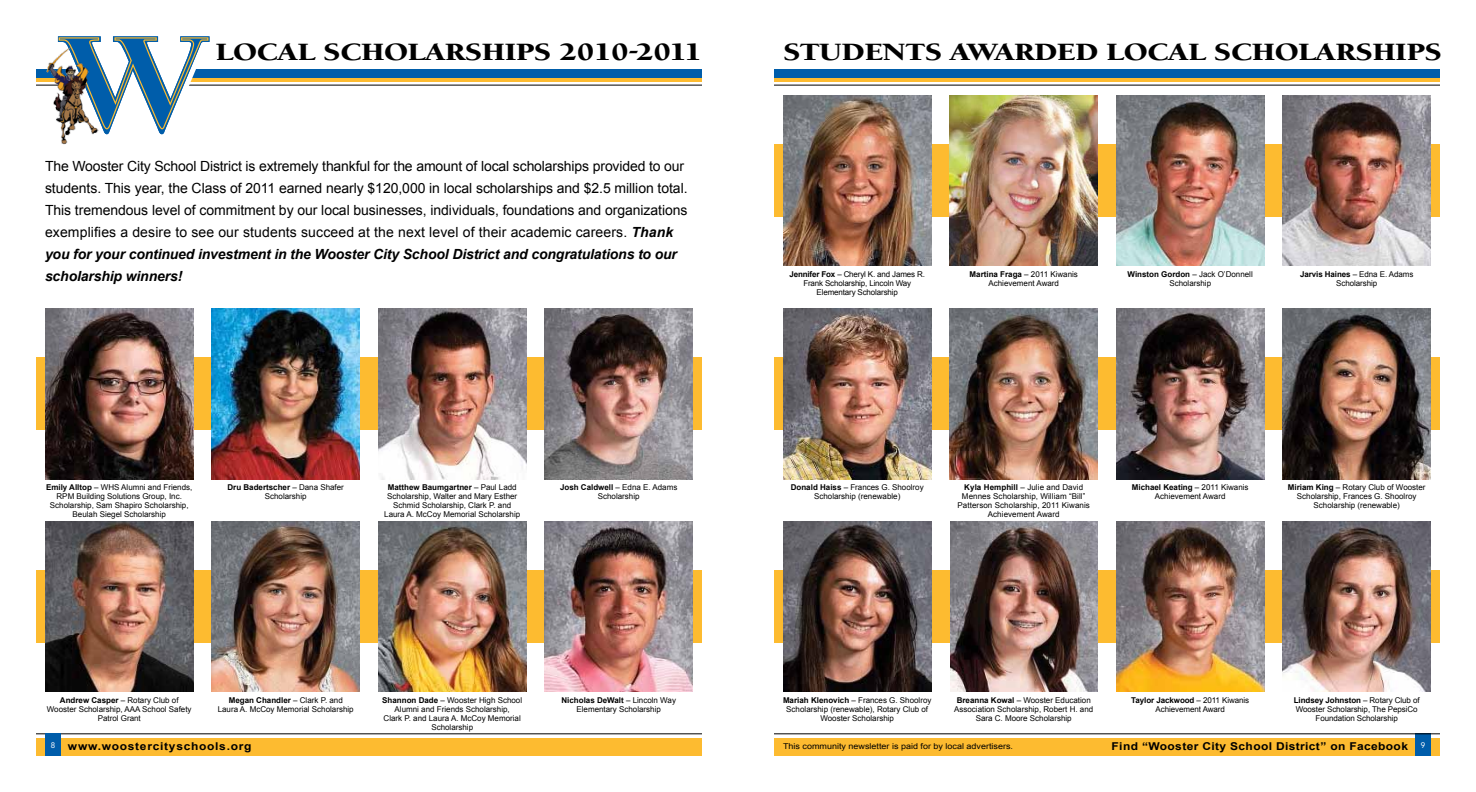
<style>
.page{position:relative;width:1476px;height:792px;background:#fff}
.page>*{position:absolute;margin:0;border:0;box-sizing:border-box;transform-origin:0 0}
.t1{font:900 25.6px "Berkeley";letter-spacing:-.02em;color:#000;scale:1.24 1}
.t2{font:14px/22px "Arial";letter-spacing:-.005em;color:#000}
.t3{font:700 10.8px "Arial";letter-spacing:.03em;color:#000;scale:1.11 1}
.t4{font:700 10.8px "Arial";letter-spacing:.06em;color:#000;scale:1.11 1}
.t5{font:8.1px "Arial";color:#000;scale:1.11 1}
.t6{font:8px/9px "Arial";color:#000;text-align:center}
.t7{font:8px/9px "Arial";letter-spacing:-.02em;color:#000;text-align:center}
.t8{font:8px "Avenir";color:#fff}
.s1{font-weight:700;font-style:italic}
.s2{font-weight:700}
</style>
<div class="page">
<div style="left:774px;top:357px;width:666px;height:73px;background:#fdbb30"></div>
<div style="left:36px;top:357px;width:666px;height:73px;background:#fdbb30"></div>
<div style="left:36px;top:570px;width:666px;height:73px;background:#fdbb30"></div>
<div style="left:774px;top:570px;width:666px;height:73px;background:#fdbb30"></div>
<div style="left:774px;top:144px;width:666px;height:73px;background:#fdbb30"></div>
<div style="left:36px;top:70px;width:666px;height:8px;background:#005daa"></div>
<hr style="left:36px;top:78px;width:666px;height:4px;background:#fdbb30">
<hr style="left:36px;top:85px;width:666px;height:1px;background:#000">
<svg style="left:58px;top:36px;width:154px;height:99px"></svg>
<img style="left:43px;top:45px;width:56px;height:100px">
<div style="left:774px;top:70px;width:666px;height:8px;background:#005daa"></div>
<hr style="left:774px;top:78px;width:666px;height:4px;background:#fdbb30">
<hr style="left:774px;top:85px;width:666px;height:1px;background:#000">
<div style="left:36px;top:738px;width:666px;height:18px;background:#fdbb30"></div>
<hr style="left:36px;top:734px;width:666px;height:1px;background:#000">
<div style="left:45px;top:734px;width:16px;height:22px;background:#005daa"></div>
<div style="left:774px;top:738px;width:666px;height:18px;background:#fdbb30"></div>
<div style="left:1415px;top:734px;width:16px;height:22px;background:#005daa"></div>
<hr style="left:774px;top:734px;width:666px;height:1px;background:#000">
<img style="left:378px;top:308px;width:148px;height:171px">
<img style="left:212px;top:308px;width:148px;height:171px">
<img style="left:1282px;top:95px;width:149px;height:171px">
<img style="left:378px;top:521px;width:148px;height:171px">
<img style="left:1116px;top:308px;width:148px;height:171px">
<img style="left:1282px;top:308px;width:149px;height:171px">
<img style="left:544px;top:308px;width:149px;height:171px">
<img style="left:1116px;top:95px;width:148px;height:171px">
<img style="left:212px;top:521px;width:148px;height:171px">
<img style="left:45px;top:308px;width:149px;height:171px">
<img style="left:950px;top:95px;width:148px;height:171px">
<img style="left:544px;top:521px;width:149px;height:171px">
<img style="left:45px;top:521px;width:149px;height:171px">
<img style="left:783px;top:95px;width:149px;height:171px">
<img style="left:950px;top:308px;width:148px;height:171px">
<img style="left:783px;top:308px;width:149px;height:171px">
<img style="left:783px;top:521px;width:149px;height:171px">
<img style="left:950px;top:521px;width:148px;height:171px">
<img style="left:1282px;top:521px;width:149px;height:171px">
<img style="left:1116px;top:521px;width:148px;height:171px">
<h1 class="t1" style="left:216px;top:38px;width:394px">LOCAL SCHOLARSHIPS 2010-2011</h1>
<h1 class="t1" style="left:783px;top:38px;width:533px">STUDENTS AWARDED LOCAL SCHOLARSHIPS</h1>
<p class="t2" style="left:45px;top:155px;width:644px">The Wooster City School District is extremely thankful for the amount of local scholarships provided to our students. This year, the Class of 2011 earned nearly $120,000 in local scholarships and $2.5 million total.<br>This tremendous level of commitment by our local businesses, individuals, foundations and organizations exemplifies a desire to see our students succeed at the next level of their academic careers. <span class="s1">Thank you for your continued investment in the Wooster City School District and congratulations to our scholarship winners!</span></p>
<p class="t7" style="left:790px;top:270px;width:137px"><span class="s2">Jennifer Fox</span> – Cheryl K. and James R.<br>Frank Scholarship, Lincoln Way<br>Elementary Scholarship</p>
<p class="t6" style="left:970px;top:270px;width:110px"><span class="s2">Martina Fraga</span> – 2011 Kiwanis<br>Achievement Award</p>
<p class="t6" style="left:1128px;top:270px;width:127px"><span class="s2">Winston Gordon</span> – Jack O’Donnell<br>Scholarship</p>
<p class="t6" style="left:1300px;top:270px;width:115px"><span class="s2">Jarvis Haines</span> – Edna E. Adams<br>Scholarship</p>
<p class="t6" style="left:46px;top:483px;width:148px"><span class="s2">Emily Alltop</span> – WHS Alumni and Friends, RPM Building Solutions Group, Inc.<br>Scholarship, Sam Shapiro Scholarship, Beulah Siegel Scholarship</p>
<p class="t6" style="left:228px;top:483px;width:118px"><span class="s2">Dru Badertscher</span> – Dana Shafer<br>Scholarship</p>
<p class="t6" style="left:384px;top:483px;width:138px"><span class="s2">Matthew Baumgartner</span> – Paul Ladd Scholarship, Walter and Mary Esther Schmid Scholarship, Clark P. and Laura A. McCoy Memorial Scholarship</p>
<p class="t6" style="left:560px;top:483px;width:119px"><span class="s2">Josh Caldwell</span> – Edna E. Adams<br>Scholarship</p>
<p class="t6" style="left:791px;top:483px;width:134px"><span class="s2">Donald Haiss</span> – Frances G. Shoolroy<br>Scholarship (renewable)</p>
<p class="t6" style="left:958px;top:483px;width:134px"><span class="s2">Kyla Hemphill</span> – Julie and David<br>Mennes Scholarship, William “Bill”<br>Patterson Scholarship, 2011 Kiwanis<br>Achievement Award</p>
<p class="t6" style="left:1132px;top:483px;width:118px"><span class="s2">Michael Keating</span> – 2011 Kiwanis<br>Achievement Award</p>
<p class="t6" style="left:1288px;top:483px;width:139px"><span class="s2">Miriam King</span> – Rotary Club of Wooster<br>Scholarship, Frances G. Shoolroy<br>Scholarship (renewable)</p>
<p class="t6" style="left:47px;top:696px;width:146px"><span class="s2">Andrew Casper</span> – Rotary Club of<br>Wooster Scholarship, AAA School Safety<br>Patrol Grant</p>
<p class="t6" style="left:218px;top:696px;width:138px"><span class="s2">Megan Chandler</span> – Clark P. and<br>Laura A. McCoy Memorial Scholarship</p>
<p class="t6" style="left:382px;top:696px;width:141px"><span class="s2">Shannon Dade</span> – Wooster High School<br>Alumni and Friends Scholarship,<br>Clark P. and Laura A. McCoy Memorial<br>Scholarship</p>
<p class="t6" style="left:561px;top:696px;width:116px"><span class="s2">Nicholas DeWalt</span> – Lincoln Way<br>Elementary Scholarship</p>
<p class="t6" style="left:783px;top:696px;width:150px"><span class="s2">Mariah Klenovich</span> – Frances G. Shoolroy<br>Scholarship (renewable), Rotary Club of<br>Wooster Scholarship</p>
<p class="t6" style="left:954px;top:696px;width:141px"><span class="s2">Breanna Kowal</span> – Wooster Education<br>Association Scholarship, Robert H. and<br>Sara C. Moore Scholarship</p>
<p class="t6" style="left:1294px;top:696px;width:127px"><span class="s2">Lindsey Johnston</span> – Rotary Club of<br>Wooster Scholarship, The PepsiCo<br>Foundation Scholarship</p>
<p class="t6" style="left:1131px;top:696px;width:119px"><span class="s2">Taylor Jackwood</span> – 2011 Kiwanis<br>Achievement Award</p>
<h3 class="t3" style="left:1112px;top:739px;width:269px">Find “Wooster City School District” on Facebook</h3>
<h3 class="t4" style="left:51px;top:739px;width:182px"><sup>8</sup> www.woostercityschools.org</h3>
<p class="t5" style="left:783px;top:741px;width:209px">This community newsletter is paid for by local advertisers.</p>
<p class="t8" style="left:1421px;top:740px;width:6px">9</p>
</div>
